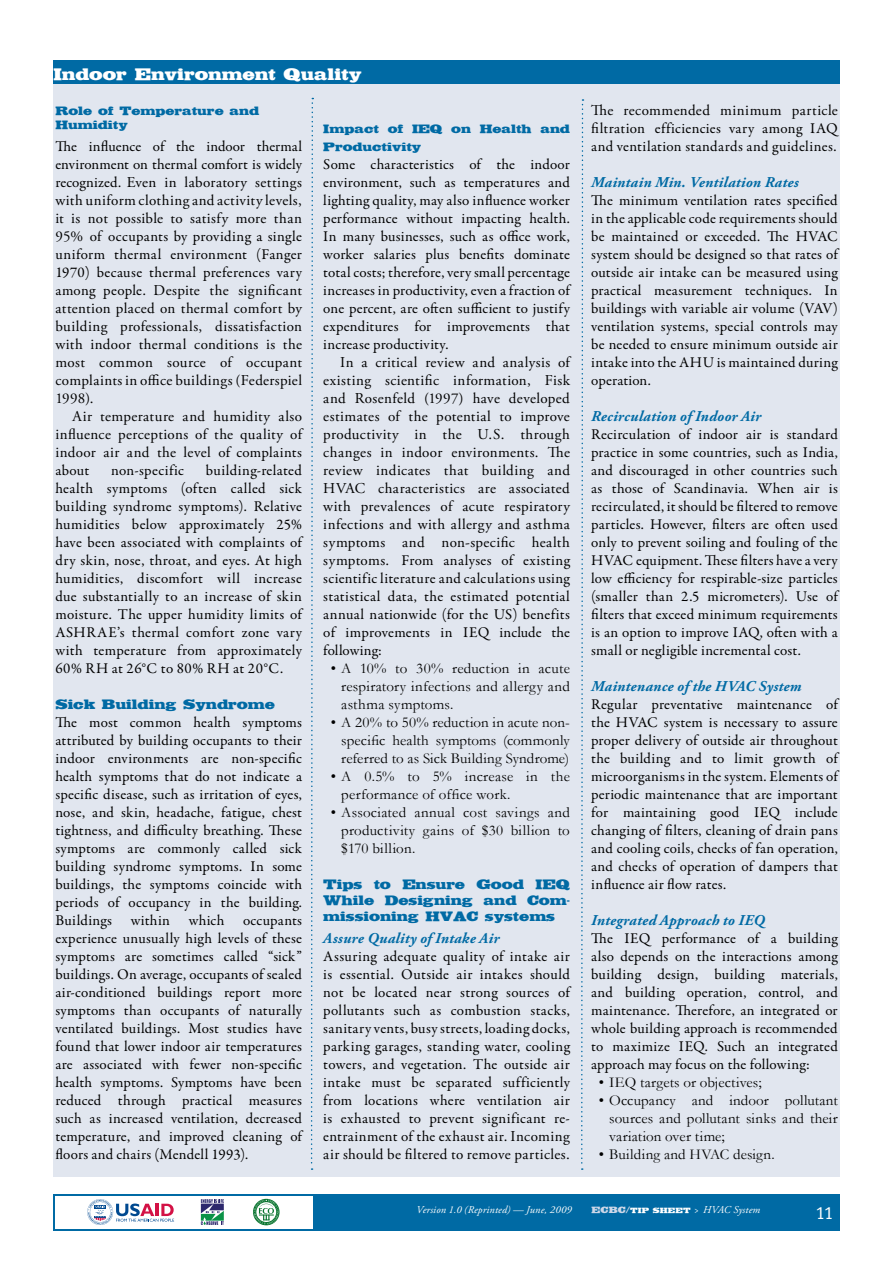
<style>
.page{position:relative;width:893px;height:1263px;background:#fff}
.page>*{position:absolute;margin:0;border:0;box-sizing:border-box;transform-origin:0 0}
.t1{font:18px "Meta Caps";color:#fff}
.t2{font:16.5px "Saloon";color:#fff}
.t3{font:15px/18px "Garamond Premr Pro";letter-spacing:.015em;color:#000;text-align:justify}
.t4{font:15px/18px "Adobe Garamond Pro";letter-spacing:.025em;color:#000;text-align:justify}
.t5{font:15px/18px "Garamond";letter-spacing:.01em;color:#000;text-align:justify}
.t6{font:italic 700 15px "Adobe Garamond Pro";letter-spacing:.015em;color:#006aa4}
.t7{font:13.5px/16.2px "Saloon";color:#006aa4;text-align:justify}
.t8{font:12px/14.4px "Saloon";color:#006aa4}
.t9{font:italic 10.5px "Adobe Garamond Pro";letter-spacing:.02em;color:#fff}
.t10{font:italic 10.5px "Adobe Garamond Pro";letter-spacing:.02em;color:#fff;scale:.75 1}
.s1{font-family:"Garamond Premr Pro"}
.s2{font-family:"Adobe Garamond Pro"}
.s3{font-family:"Saloon";font-style:normal;font-size:9px;color:#cdd7e8}
.s4{font-family:"Saloon";font-style:normal;font-size:7.5px}
</style>
<div class="page">
<div style="left:53px;top:64px;width:787px;height:1113px;background:#e1e6ef"></div>
<div style="left:53px;top:61px;width:787px;height:23px;background:#006aa4"></div>
<svg style="left:581px;top:99px;width:3px;height:1071px"></svg>
<svg style="left:310px;top:98px;width:4px;height:1072px"></svg>
<div style="left:53px;top:1195px;width:787px;height:36px;background:#006aa4"></div>
<div style="left:55px;top:1197px;width:258px;height:32px;background:#fff"></div>
<svg style="left:253px;top:1199px;width:27px;height:26px"></svg>
<svg style="left:201px;top:1199px;width:23px;height:26px"></svg>
<svg style="left:87px;top:1199px;width:87px;height:26px"></svg>
<p class="t2" style="left:54px;top:64px;width:310px">Indoor Environment Quality</p>
<p class="t8" style="left:55px;top:103px;width:205px">Role of Temperature and<br>Humidity</p>
<p class="t3" style="left:55px;top:137px;width:248px">The influence of the indoor thermal environment on thermal comfort is widely</p>
<p class="t4" style="left:55px;top:173px;width:248px"><span class="s1">recognized.</span> Even in laboratory settings with uniform clothing and activity levels, it is not possible to satisfy more than</p>
<p class="t3" style="left:55px;top:227px;width:248px"><span class="s2">95% of</span> occupants by providing a single uniform thermal environment (Fanger 1970) because thermal preferences vary</p>
<p class="t4" style="left:55px;top:281px;width:248px"><span class="s1">among people.</span> Despite the significant attention placed on thermal comfort by building professionals, dissatisfaction with indoor thermal conditions is the most common source of occupant complaints in office buildings (Federspiel 1998).</p>
<p class="t4" style="left:55px;top:407px;width:248px;text-indent:17px">Air temperature and humidity also influence perceptions of the quality of indoor air and the level <span class="s1">of complaints</span></p>
<p class="t3" style="left:55px;top:461px;width:35px">about</p>
<p class="t3" style="left:111px;top:461px;width:74px">non-specific</p>
<p class="t3" style="left:55px;top:461px;width:248px;text-indent:150px">building-related health symptoms (often called sick building syndrome symptoms). Relative humidities below approximately 25% have been associated with complaints of dry skin, nose, throat, and eyes. At high humidities, discomfort will increase due substantially to an increase of skin moisture. The upper humidity limits of ASHRAE’s thermal comfort zone vary with temperature from approximately 60% RH at 26°C to 80% RH at 20°C.</p>
<p class="t7" style="left:55px;top:695px;width:221px">Sick Building Syndrome</p>
<p class="t3" style="left:55px;top:713px;width:248px">The most common health symptoms attributed by building occupants to their indoor environments are non-specific health symptoms that do not indicate a specific disease, such as irritation of eyes, nose, and skin, headache, fatigue, chest tightness, and difficulty breathing. These symptoms are commonly called sick building syndrome symptoms. In some buildings, the symptoms coincide with periods of occupancy in the building.<br>Buildings within which occupants experience unusually high levels of these symptoms are sometimes called “sick” buildings. On average, occupants of sealed air-conditioned buildings report more symptoms than occupants of naturally ventilated buildings. Most studies have found that lower indoor air temperatures are associated with fewer non-specific health symptoms. Symptoms have been reduced through practical measures such as increased ventilation, decreased temperature, and improved cleaning of floors and chairs (Mendell 1993).</p>
<p class="t8" style="left:323px;top:119px;width:248px;line-height:18px">Impact of IEQ on Health and<br>Productivity</p>
<p class="t3" style="left:323px;top:155px;width:248px">Some characteristics of the indoor environment, such as temperatures and lighting quality, may also influence worker performance without impacting health.<br>In many businesses, such as office work, worker salaries plus benefits dominate total costs; therefore, very small percentage increases in productivity, even a fraction of one percent, are often sufficient to justify expenditures for improvements that increase productivity.</p>
<p class="t4" style="left:323px;top:353px;width:248px;text-indent:17px">In a critical review and analysis of existing scientific information, Fisk and Rosenfeld (1997) have developed estimates of the potential to improve productivity in the U.S. through changes in indoor environments. The review indicates that building and HVAC characteristics are associated with prevalences of acute respiratory infections and with allergy and asthma symptoms and non-specific health</p>
<p class="t3" style="left:323px;top:551px;width:248px"><span class="s2">symptoms.</span> From analyses of existing scientific literature and calculations using statistical data, the estimated potential annual nationwide (for the US) benefits of improvements in IEQ include the following:</p>
<p class="t5" style="left:341px;top:659px;width:230px;text-indent:-10px">• A 10% to 30% reduction in acute respiratory infections and allergy and asthma symptoms.</p>
<p class="t5" style="left:341px;top:713px;width:230px;text-indent:-10px">• A 20% to 50% reduction in acute non&shy;specific health symptoms (commonly referred to as Sick Building Syndrome)</p>
<p class="t5" style="left:341px;top:767px;width:230px;text-indent:-10px">• A 0.5% to 5% increase in the performance of office work.</p>
<p class="t5" style="left:341px;top:803px;width:230px;text-indent:-10px">• Associated annual cost savings and productivity gains of $30 billion to $170 billion.</p>
<p class="t7" style="left:323px;top:875px;width:248px">Tips to Ensure Good IEQ While Designing and Com&shy;missioning HVAC systems</p>
<p class="t6" style="left:323px;top:929px;width:177px">Assure Quality of Intake Air</p>
<p class="t3" style="left:323px;top:947px;width:248px">Assuring adequate quality of intake air is essential. Outside air intakes should not be located near strong sources of pollutants such as combustion stacks, sanitary vents, busy streets, loading docks, parking garages, standing water, cooling towers, and vegetation. The outside air intake must be separated sufficiently from locations where ventilation air is exhausted to prevent significant re&shy;entrainment of the exhaust air. <span class="s2">Incoming</span></p>
<p class="t4" style="left:323px;top:1145px;width:248px">air should be filtered to remove particles.</p>
<p class="t4" style="left:591px;top:101px;width:248px">The recommended minimum particle</p>
<p class="t3" style="left:591px;top:119px;width:248px"><span class="s2">filtration</span> efficiencies vary among IAQ and ventilation standards and guidelines.</p>
<p class="t6" style="left:591px;top:173px;width:209px">Maintain Min. Ventilation Rates</p>
<p class="t3" style="left:591px;top:191px;width:248px">The minimum ventilation rates specified in the applicable code requirements should be maintained or exceeded. The HVAC system should be designed so that rates of outside air intake can be measured using practical measurement techniques. In buildings with variable air volume (VAV) ventilation systems, special controls may be needed to ensure minimum outside air intake into the AHU is maintained during operation.</p>
<p class="t6" style="left:591px;top:407px;width:171px">Recirculation of Indoor Air</p>
<p class="t3" style="left:591px;top:425px;width:248px">Recirculation of indoor air is standard practice in some countries, such as India, and discouraged in other countries such as those of Scandinavia. When air is recirculated, it should be filtered to remove particles. However, filters are often used only to prevent soiling and fouling of the HVAC equipment. These filters have a very low efficiency for respirable-size particles (smaller than 2.5 micrometers). Use of filters that exceed minimum requirements is an option to improve IAQ, often with a small or negligible incremental cost.</p>
<p class="t6" style="left:591px;top:677px;width:212px">Maintenance of the HVAC System</p>
<p class="t3" style="left:591px;top:695px;width:248px">Regular preventative maintenance of the HVAC system is necessary to assure proper delivery of outside air throughout the building and to limit growth of microorganisms in the system. Elements of periodic maintenance that are important for maintaining good IEQ include changing of filters, cleaning of drain pans and cooling coils, checks of fan operation, and checks of operation of dampers that influence air flow rates.</p>
<p class="t6" style="left:591px;top:911px;width:175px">Integrated Approach to IEQ</p>
<p class="t3" style="left:591px;top:929px;width:248px">The IEQ performance of a building also depends on the interactions among building design, building materials, and building operation, control, and maintenance. Therefore, an integrated or whole building approach is recommended to maximize IEQ. Such an integrated approach may focus on the following:</p>
<p class="t5" style="left:599px;top:1073px;width:164px">• IEQ targets or objectives;</p>
<p class="t5" style="left:609px;top:1091px;width:230px;text-indent:-10px">• Occupancy and indoor pollutant sources and pollutant sinks and their variation over time;</p>
<p class="t5" style="left:599px;top:1145px;width:177px">• Building and HVAC design.</p>
<p class="t9" style="left:416px;top:1203px;width:157px">Version 1.0 (Reprinted) — June, 2009</p>
<p class="t10" style="left:591px;top:1203px;width:227px"><span class="s3">ECBC/</span><span class="s4">TIP SHEET</span> &gt; HVAC System</p>
<p class="t1" style="left:815px;top:1203px;width:19px">11</p>
</div>
